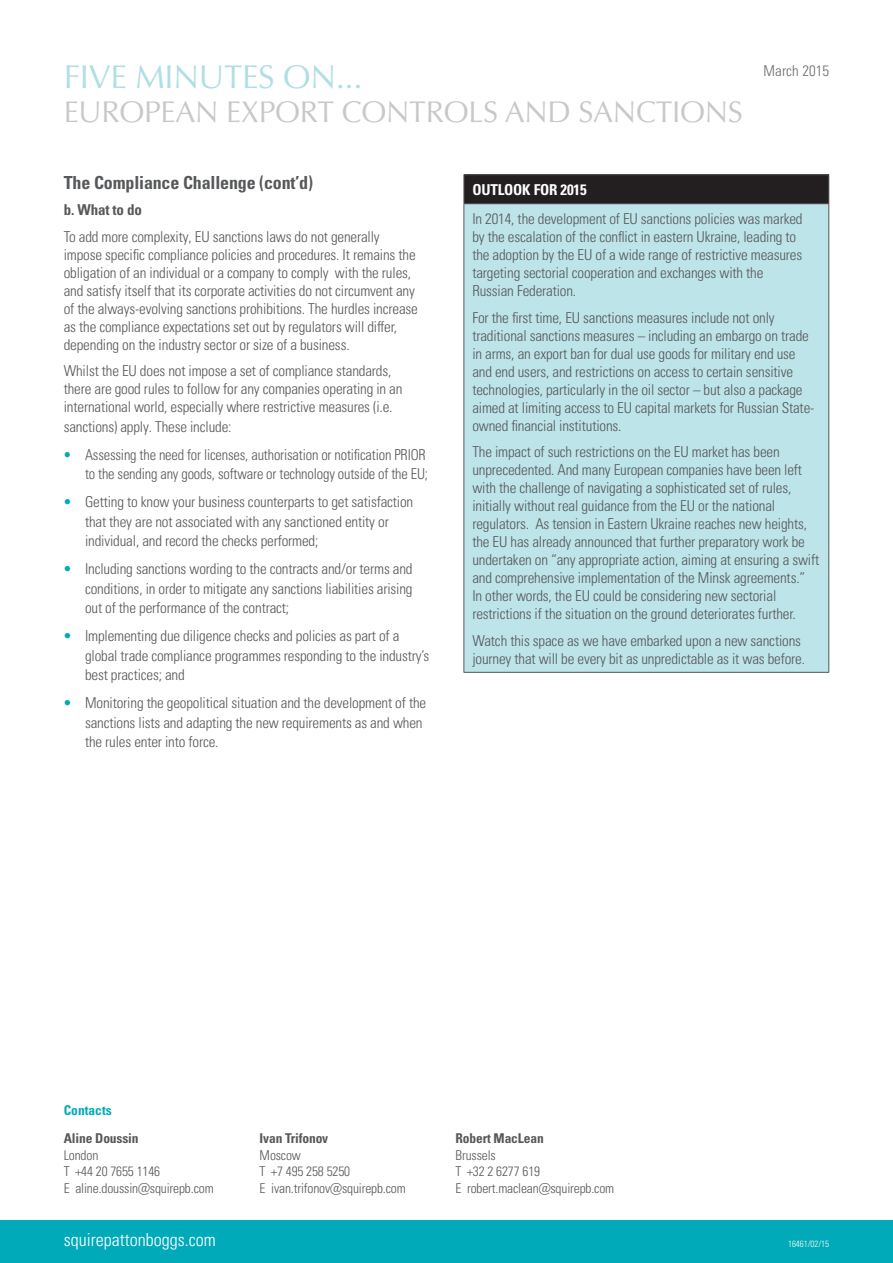
<style>
.page{position:relative;width:893px;height:1263px;background:#fff}
.page>*{position:absolute;margin:0;border:0;box-sizing:border-box;transform-origin:0 0}
.t1{font:33px "Optima LT Pro";letter-spacing:-.01em;color:#b0dee5}
.t2{font:30px "Optima LT Pro";letter-spacing:-.01em;color:#c7c8ca}
.t3{font:18px "Univers LTCYR 67 Bold Cond";letter-spacing:-.01em;color:#57585a}
.t4{font:18px "Univers LTCYR 47 Light Cond";color:#fff}
.t5{font:15px/18px "Univers LTCYR 47 Light Cond";letter-spacing:-.01em;color:#57585a}
.t6{font:15px/19.5px "Univers LTCYR 47 Light Cond";letter-spacing:-.01em;color:#57585a;text-align:right;scale:.96 1}
.t7{font:15px "Univers LTCYR 67 Bold Cond";letter-spacing:-.01em;color:#fff}
.t8{font:15px "Univers LTCYR 67 Bold Cond";letter-spacing:-.01em;color:#57585a}
.t9{font:15px "Univers LTCYR 47 Light Cond";letter-spacing:.005em;color:#6c6d70}
.t10{font:13.5px/16.5px "Univers LTCYR 47 Light Cond";letter-spacing:-.01em;color:#57585a}
.t11{font:13.5px "Univers LTCYR 67 Bold Cond";letter-spacing:-.01em;color:#57585a}
.t12{font:13.5px "Univers LTCYR 67 Bold Cond";color:#00aab8}
.t13{font:9px "Univers LTCYR 47 Light Cond";letter-spacing:-.01em;color:#fff}
.s1{color:#00aab8}
</style>
<div class="page">
<div style="left:0;top:1220px;width:893px;height:43px;background:#00aab8"></div>
<div style="left:464px;top:175px;width:365px;height:29px;background:#231f20"></div>
<div style="left:464px;top:204px;width:365px;height:468px;background:#bde4e9"></div>
<svg style="left:828px;top:175px;width:1px;height:28px"></svg>
<hr style="left:828px;top:204px;width:1px;height:468px;background:#57585a">
<svg style="left:463px;top:175px;width:1px;height:28px"></svg>
<hr style="left:463px;top:174px;width:366px;height:1px;background:#57585a">
<hr style="left:463px;top:203px;width:366px;height:1px;background:#57585a">
<hr style="left:463px;top:204px;width:1px;height:468px;background:#57585a">
<hr style="left:463px;top:672px;width:366px;height:1px;background:#57585a">
<h1 class="t1" style="left:64px;top:56px;width:300px">FIVE MINUTES ON...</h1>
<h2 class="t2" style="left:64px;top:93px;width:681px">EUROPEAN EXPORT CONTROLS AND SANCTIONS</h2>
<p class="t9" style="left:763px;top:60px;width:67px">March 2015</p>
<p class="t3" style="left:64px;top:171px;width:251px">The Compliance Challenge (cont’d)</p>
<p class="t8" style="left:64px;top:201px;width:80px">b. What to do</p>
<p class="t5" style="left:64px;top:227px;width:356px">To add more complexity, EU sanctions laws do not generally impose specific compliance policies and procedures. It remains the obligation of an individual or a company to comply with the rules, and satisfy itself that its corporate activities do not circumvent any of the always-evolving sanctions prohibitions. The hurdles increase as the compliance expectations set out by regulators will differ, depending on the industry sector or size of a business.</p>
<p class="t5" style="left:64px;top:361px;width:340px">Whilst the EU does not impose a set of compliance standards, there are good rules to follow for any companies operating in an international world, especially where restrictive measures (i.e.</p>
<p class="t5" style="left:64px;top:417px;width:169px">sanctions) apply. These include:</p>
<p class="t6" style="left:64px;top:444px;width:381px"><span class="s1">•</span> Assessing the need for licenses, authorisation or notification PRIOR to the sending any goods, software or technology outside of the EU;</p>
<p class="t5" style="left:85px;top:491px;width:330px;line-height:19.5px;text-indent:-21px"><span class="s1">•</span> Getting to know your business counterparts to get satisfaction that they are not associated with any sanctioned entity or individual, and record the checks performed;</p>
<p class="t5" style="left:85px;top:558px;width:329px;line-height:19.5px;text-align:justify;text-indent:-21px"><span class="s1">•</span> Including sanctions wording to the contracts and/or terms and conditions, in order to mitigate any sanctions liabilities arising out of the performance of the contract;</p>
<p class="t5" style="left:85px;top:625px;width:346px;line-height:19.5px;text-indent:-21px"><span class="s1">•</span> Implementing due diligence checks and policies as part of a global trade compliance programmes responding to the industry’s best practices; and</p>
<p class="t5" style="left:85px;top:692px;width:343px;line-height:19.5px;text-indent:-21px"><span class="s1">•</span> Monitoring the geopolitical situation and the development of the sanctions lists and adapting the new requirements as and when the rules enter into force.</p>
<p class="t7" style="left:472px;top:181px;width:116px">OUTLOOK FOR 2015</p>
<p class="t5" style="left:472px;top:209px;width:332px">In 2014, the development of EU sanctions policies was marked by the escalation of the conflict in eastern Ukraine, leading to the adoption by the EU of a wide range of restrictive measures targeting sectorial cooperation and exchanges with the Russian Federation.</p>
<p class="t5" style="left:472px;top:308px;width:343px">For the first time, EU sanctions measures include not only traditional sanctions measures – including an embargo on trade in arms, an export ban for dual use goods for military end use and end users, and restrictions on access to certain sensitive technologies, particularly in the oil sector – but also a package aimed at limiting access to EU capital markets for Russian State&shy;owned financial institutions.</p>
<p class="t5" style="left:472px;top:442px;width:348px">The impact of such restrictions on the EU market has been unprecedented. And many European companies have been left with the challenge of navigating a sophisticated set of rules, initially without real guidance from the EU or the national regulators. As tension in Eastern Ukraine reaches new heights, the EU has already announced that further preparatory work be undertaken on “any appropriate action, aiming at ensuring a swift and comprehensive implementation of the Minsk agreements.”<br>In other words, the EU could be considering new sectorial restrictions if the situation on the ground deteriorates further.</p>
<p class="t5" style="left:472px;top:631px;width:334px">Watch this space as we have embarked upon a new sanctions journey that will be every bit as unpredictable as it was before.</p>
<p class="t12" style="left:64px;top:1101px;width:50px">Contacts</p>
<p class="t11" style="left:64px;top:1130px;width:76px">Aline Doussin</p>
<p class="t10" style="left:64px;top:1146px;width:151px">London<br>T +44 20 7655 1146<br>E aline.doussin@squirepb.com</p>
<p class="t11" style="left:260px;top:1130px;width:70px">Ivan Trifonov</p>
<p class="t10" style="left:260px;top:1146px;width:148px">Moscow<br>T +7 495 258 5250<br>E ivan.trifonov@squirepb.com</p>
<p class="t11" style="left:455px;top:1130px;width:90px">Robert MacLean</p>
<p class="t10" style="left:455px;top:1146px;width:160px">Brussels<br>T +32 2 6277 619<br>E robert.maclean@squirepb.com</p>
<p class="t4" style="left:64px;top:1228px;width:153px">squirepattonboggs.com</p>
<p class="t13" style="left:788px;top:1237px;width:43px">16461/02/15</p>
</div>
